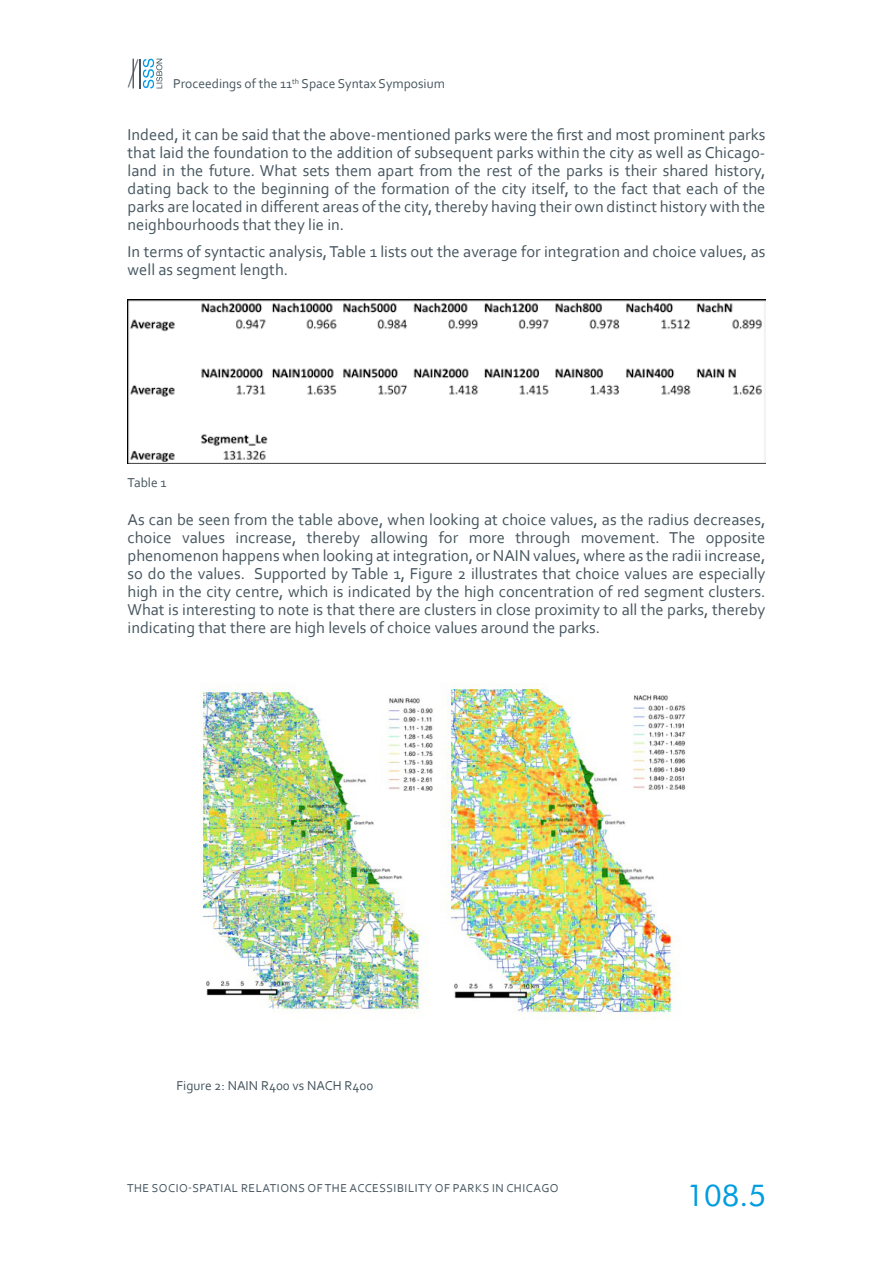
<style>
.page{position:relative;width:893px;height:1263px;background:#fff}
.page>*{position:absolute;margin:0;border:0;box-sizing:border-box;transform-origin:0 0}
.t1{font:30px "Futura BT";color:#009de0}
.t2{font:16.5px/18px "Corbel";color:#46555f;text-align:justify}
.t3{font:13.5px "Corbel";color:#46555f}
.t4{font:12px "Corbel";letter-spacing:.04em;color:#46555f}
</style>
<div class="page">
<svg style="left:128px;top:59px;width:34px;height:29px"></svg>
<img style="left:128px;top:300px;width:637px;height:164px">
<img style="left:200px;top:683px;width:486px;height:337px">
<p class="t3" style="left:173px;top:76px;width:273px">Proceedings of the 11<sup>th</sup> Space Syntax Symposium</p>
<p class="t2" style="left:128px;top:125px;width:639px">Indeed, it can be said that the above-mentioned parks were the first and most prominent parks that laid the foundation to the addition of subsequent parks within the city as well as Chicago&shy;land in the future. What sets them apart from the rest of the parks is their shared history, dating back to the beginning of the formation of the city itself, to the fact that each of the parks are located in different areas of the city, thereby having their own distinct history with the neighbourhoods that they lie in.</p>
<p class="t2" style="left:128px;top:242px;width:639px">In terms of syntactic analysis, Table 1 lists out the average for integration and choice values, as well as segment length.</p>
<p class="t3" style="left:128px;top:474px;width:40px">Table 1</p>
<p class="t2" style="left:128px;top:510px;width:639px">As can be seen from the table above, when looking at choice values, as the radius decreases, choice values increase, thereby allowing for more through movement. The opposite phenomenon happens when looking at integration, or NAIN values, where as the radii increase, so do the values. Supported by Table 1, Figure 2 illustrates that choice values are especially high in the city centre, which is indicated by the high concentration of red segment clusters.<br>What is interesting to note is that there are clusters in close proximity to all the parks, thereby indicating that there are high levels of choice values around the parks.</p>
<p class="t3" style="left:176px;top:1077px;width:198px">Figure 2: NAIN R400 vs NACH R400</p>
<p class="t4" style="left:127px;top:1180px;width:433px">THE SOCIO-SPATIAL RELATIONS OF THE ACCESSIBILITY OF PARKS IN CHICAGO</p>
<h1 class="t1" style="left:686px;top:1177px;width:81px">108.5</h1>
</div>
